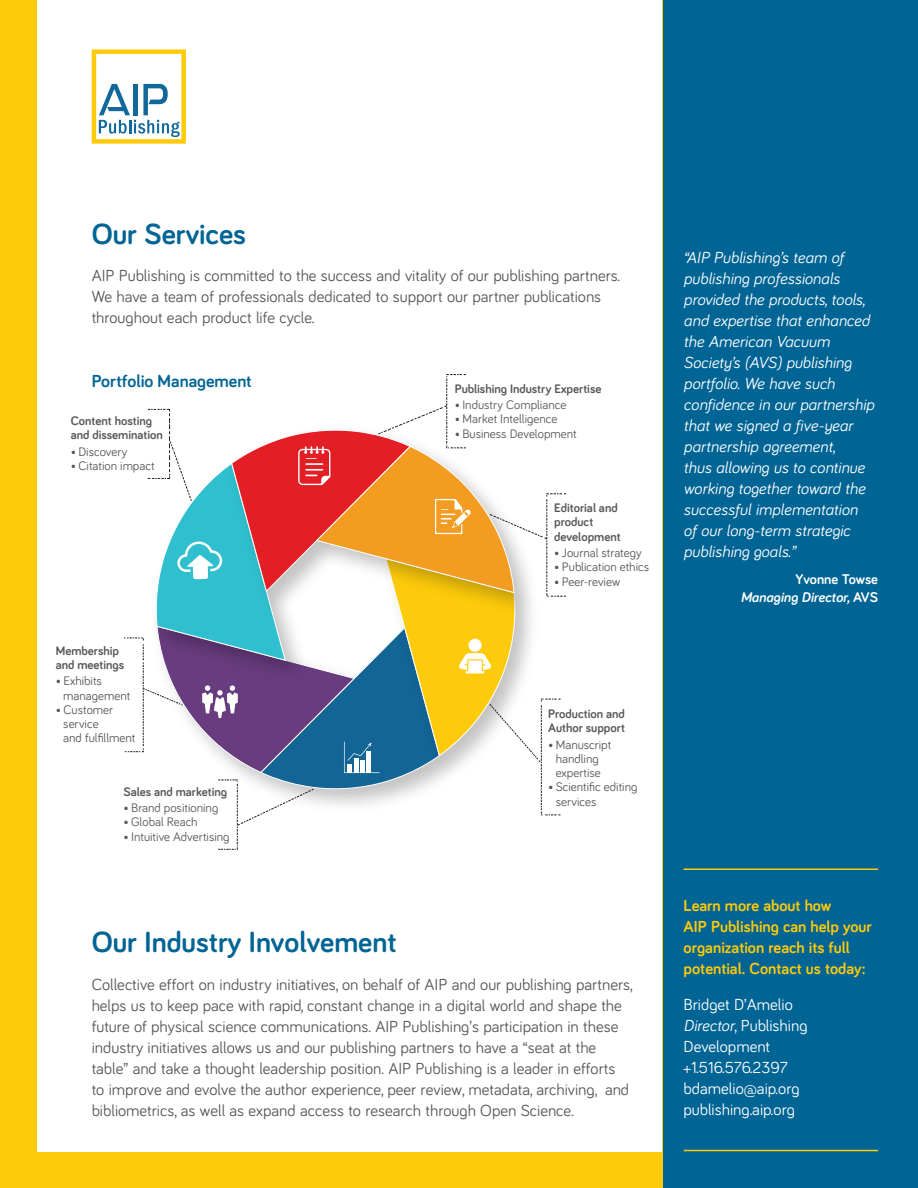
<style>
.page{position:relative;width:918px;height:1188px;background:#fff}
.page>*{position:absolute;margin:0;border:0;box-sizing:border-box;transform-origin:0 0}
.t1{font:700 30px "Bariol";color:#006494}
.t2{font:700 18px "Bariol";color:#006494}
.t3{font:16.5px/21px "Bariol";color:#57585a}
.t4{font:italic 16.5px/21px "Bariol";color:#fff}
.t5{font:16.5px/21px "Bariol";color:#fff}
.t6{font:700 16.5px/21px "Bariol";color:#feca0a}
.t7{font:italic 700 14.4px/18px "Bariol";color:#fff;text-align:right}
.t8{font:12.75px/14.2px "Bariol";color:#57585a}
.t9{font:700 12.75px/14.2px "Bariol";color:#57585a}
.s1{font-style:normal}
.s2{font-style:italic}
</style>
<div class="page">
<div style="left:470px;top:0;width:448px;height:1188px;background:#006494"></div>
<div style="left:0;top:0;width:662px;height:1188px;background:#feca0a"></div>
<div style="left:38px;top:0;width:624px;height:1151px;background:#fff"></div>
<hr style="left:684px;top:868px;width:194px;height:2px;background:#feca0a">
<hr style="left:684px;top:1150px;width:194px;height:1px;background:#feca0a">
<div style="left:92px;top:49px;width:94px;height:95px;background:#fff;border:4px solid #feca0a"></div>
<svg style="left:99px;top:84px;width:81px;height:53px"></svg>
<svg style="left:124px;top:374px;width:442px;height:476px"></svg>
<h1 class="t1" style="left:92px;top:213px;width:156px">Our Services</h1>
<p class="t3" style="left:92px;top:265px;width:530px">AIP Publishing is committed to the success and vitality of our publishing partners.<br>We have a team of professionals dedicated to support our partner publications throughout each product life cycle.</p>
<p class="t2" style="left:92px;top:369px;width:162px">Portfolio Management</p>
<p class="t9" style="left:71px;top:413px;width:93px">Content hosting and dissemination</p>
<p class="t8" style="left:71px;top:444px;width:58px">• Discovery</p>
<p class="t8" style="left:71px;top:458px;width:85px">• Citation impact</p>
<p class="t9" style="left:56px;top:643px;width:70px">Membership and meetings</p>
<p class="t8" style="left:63px;top:673px;width:69px;text-indent:-7px">• Exhibits management</p>
<p class="t8" style="left:63px;top:702px;width:74px;text-indent:-7px">• Customer service<br>and fulfillment</p>
<p class="t9" style="left:123px;top:784px;width:105px">Sales and marketing</p>
<p class="t8" style="left:123px;top:800px;width:96px">• Brand positioning</p>
<p class="t8" style="left:123px;top:814px;width:76px">• Global Reach</p>
<p class="t8" style="left:123px;top:829px;width:108px">• Intuitive Advertising</p>
<p class="t9" style="left:455px;top:381px;width:148px">Publishing Industry Expertise</p>
<p class="t8" style="left:455px;top:397px;width:113px">• Industry Compliance</p>
<p class="t8" style="left:455px;top:411px;width:104px">• Market Intelligence</p>
<p class="t8" style="left:455px;top:426px;width:124px">• Business Development</p>
<p class="t9" style="left:554px;top:500px;width:68px">Editorial and product development</p>
<p class="t8" style="left:554px;top:545px;width:89px">• Journal strategy</p>
<p class="t8" style="left:554px;top:559px;width:96px">• Publication ethics</p>
<p class="t8" style="left:554px;top:574px;width:68px">• Peer-review</p>
<p class="t9" style="left:548px;top:706px;width:78px">Production and<br>Author support</p>
<p class="t8" style="left:548px;top:737px;width:65px;text-align:center">• Manuscript handling expertise</p>
<p class="t8" style="left:556px;top:779px;width:83px;text-indent:-7px">• Scientific editing services</p>
<h1 class="t1" style="left:92px;top:922px;width:306px">Our Industry Involvement</h1>
<p class="t3" style="left:92px;top:973px;width:543px">Collective effort on industry initiatives, on behalf of AIP and our publishing partners, helps us to keep pace with rapid, constant change in a digital world and shape the future of physical science communications. AIP Publishing’s participation in these industry initiatives allows us and our publishing partners to have a “seat at the table” and take a thought leadership position. AIP Publishing is a leader in efforts<br>to improve and evolve the author experience, peer review, metadata, archiving, and bibliometrics, as well as expand access to research through Open Science.</p>
<p class="t4" style="left:684px;top:246px;width:192px">“AIP Publishing’s team of publishing professionals provided the products, tools, and expertise that enhanced the American Vacuum<br>Society’s (AVS) publishing portfolio. We have such confidence in our partnership that we signed a five-year partnership agreement,<br>thus allowing us to continue working together toward the successful implementation of our long-term strategic publishing goals.”</p>
<p class="t7" style="left:741px;top:570px;width:139px"><span class="s1">Yvonne Towse<br></span>Managing Director, <span class="s1">AVS</span></p>
<p class="t6" style="left:684px;top:894px;width:190px">Learn more about how<br>AIP Publishing can help your organization reach its full potential. Contact us today:</p>
<p class="t5" style="left:684px;top:993px;width:125px">Bridget D’Amelio<br><span class="s2">Director</span>, Publishing<br>Development +1.516.576.2397 bdamelio@aip.org publishing.aip.org</p>
</div>
